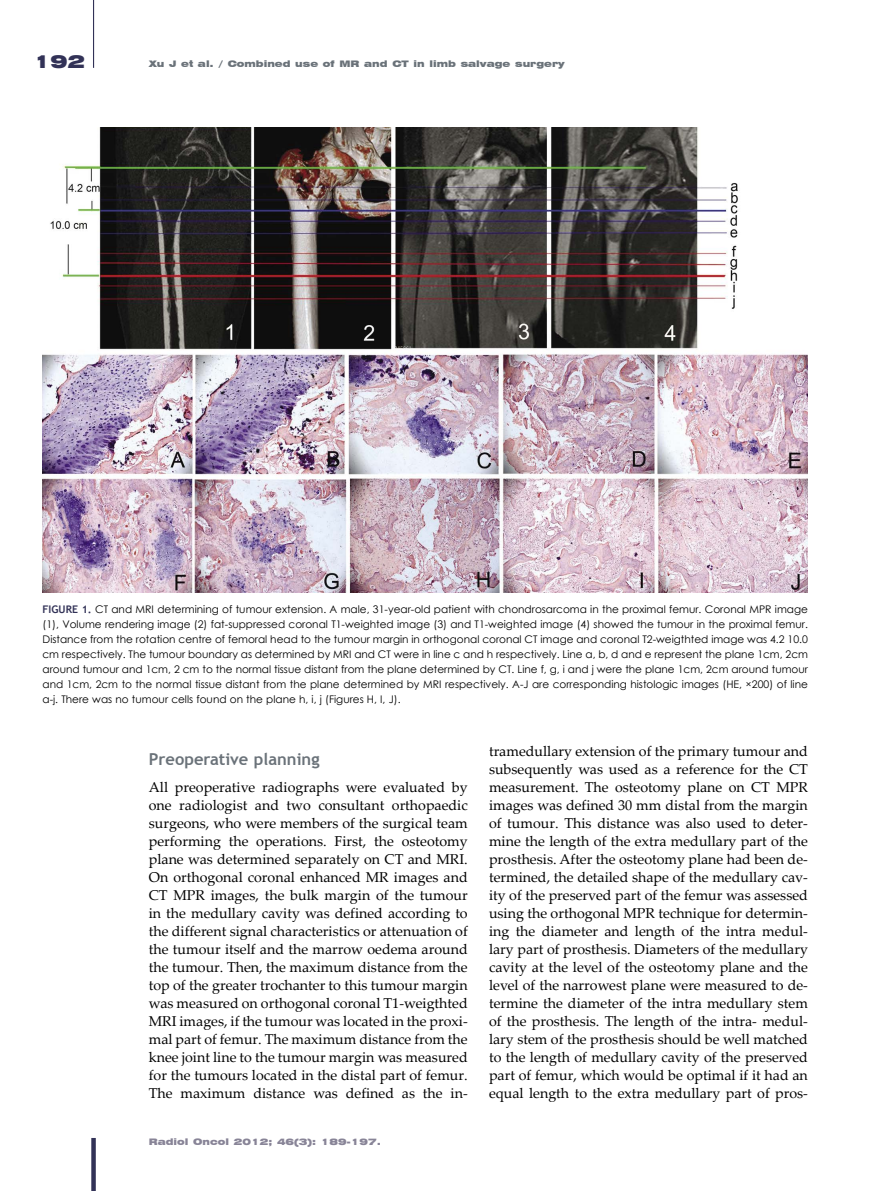
<style>
.page{position:relative;width:893px;height:1191px;background:#fff}
.page>*{position:absolute;margin:0;border:0;box-sizing:border-box;transform-origin:0 0}
.t1{font:900 expanded 18px "Swiss 721 BT";color:#323257}
.t2{font:700 16.5px "Trebuchet MS";color:#6a7279}
.t3{font:14.25px/18px "Palatino Linotype";color:#000;text-align:justify}
.t4{font:10.5px/15px "Century Gothic";color:#000;text-align:justify}
.t5{font:900 expanded 9px "Swiss 721 BT";color:#6a7279}
.t6{font:900 expanded 9px "Swiss 721 BT";color:#888497}
.s1{font-family:"Trebuchet MS";font-weight:700;color:#323257}
</style>
<div class="page">
<div style="left:91px;top:1138px;width:5px;height:53px;background:#323257"></div>
<hr style="left:93px;top:0;width:1px;height:68px;background:#323257">
<img style="left:43px;top:128px;width:765px;height:464px">
<p class="t1" style="left:33px;top:50px;width:53px">192</p>
<p class="t5" style="left:149px;top:58px;width:417px">Xu J et al. / Combined use of MR and CT in limb salvage surgery</p>
<p class="t4" style="left:43px;top:601px;width:767px"><span class="s1">FIGURE 1.</span> CT and MRI determining of tumour extension. A male, 31-year-old patient with chondrosarcoma in the proximal femur. Coronal MPR image (1), Volume rendering image (2) fat-suppressed coronal T1-weighted image (3) and T1-weighted image (4) showed the tumour in the proximal femur.<br>Distance from the rotation centre of femoral head to the tumour margin in orthogonal coronal CT image and coronal T2-weigthted image was 4.2 10.0 cm respectively. The tumour boundary as determined by MRI and CT were in line c and h respectively. Line a, b, d and e represent the plane 1cm, 2cm around tumour and 1cm, 2 cm to the normal tissue distant from the plane determined by CT. Line f, g, i and j were the plane 1cm, 2cm around tumour and 1cm, 2cm to the normal tissue distant from the plane determined by MRI respectively. A-J are corresponding histologic images (HE, ×200) of line a-j. There was no tumour cells found on the plane h, i, j (Figures H, I, J).</p>
<p class="t2" style="left:149px;top:748px;width:172px">Preoperative planning</p>
<p class="t3" style="left:149px;top:777px;width:320px">All preoperative radiographs were evaluated by one radiologist and two consultant orthopaedic surgeons, who were members of the surgical team performing the operations. First, the osteotomy plane was determined separately on CT and MRI.<br>On orthogonal coronal enhanced MR images and CT MPR images, the bulk margin of the tumour in the medullary cavity was defined according to the different signal characteristics or attenuation of the tumour itself and the marrow oedema around the tumour. Then, the maximum distance from the top of the greater trochanter to this tumour margin was measured on orthogonal coronal T1-weigthted MRI images, if the tumour was located in the proxi&shy;mal part of femur. The maximum distance from the knee joint line to the tumour margin was measured for the tumours located in the distal part of femur.<br>The maximum distance was defined as the in-</p>
<p class="t6" style="left:149px;top:1136px;width:234px">Radiol Oncol 2012; 46(3): 189-197.</p>
<p class="t3" style="left:489px;top:741px;width:320px">tramedullary extension of the primary tumour and subsequently was used as a reference for the CT measurement. The osteotomy plane on CT MPR images was defined 30 mm distal from the margin of tumour. This distance was also used to deter&shy;mine the length of the extra medullary part of the prosthesis. After the osteotomy plane had been de&shy;termined, the detailed shape of the medullary cav&shy;ity of the preserved part of the femur was assessed using the orthogonal MPR technique for determin&shy;ing the diameter and length of the intra medul&shy;lary part of prosthesis. Diameters of the medullary cavity at the level of the osteotomy plane and the level of the narrowest plane were measured to de&shy;termine the diameter of the intra medullary stem of the prosthesis. The length of the intra- medul&shy;lary stem of the prosthesis should be well matched to the length of medullary cavity of the preserved part of femur, which would be optimal if it had an equal length to the extra medullary part of pros-</p>
</div>
